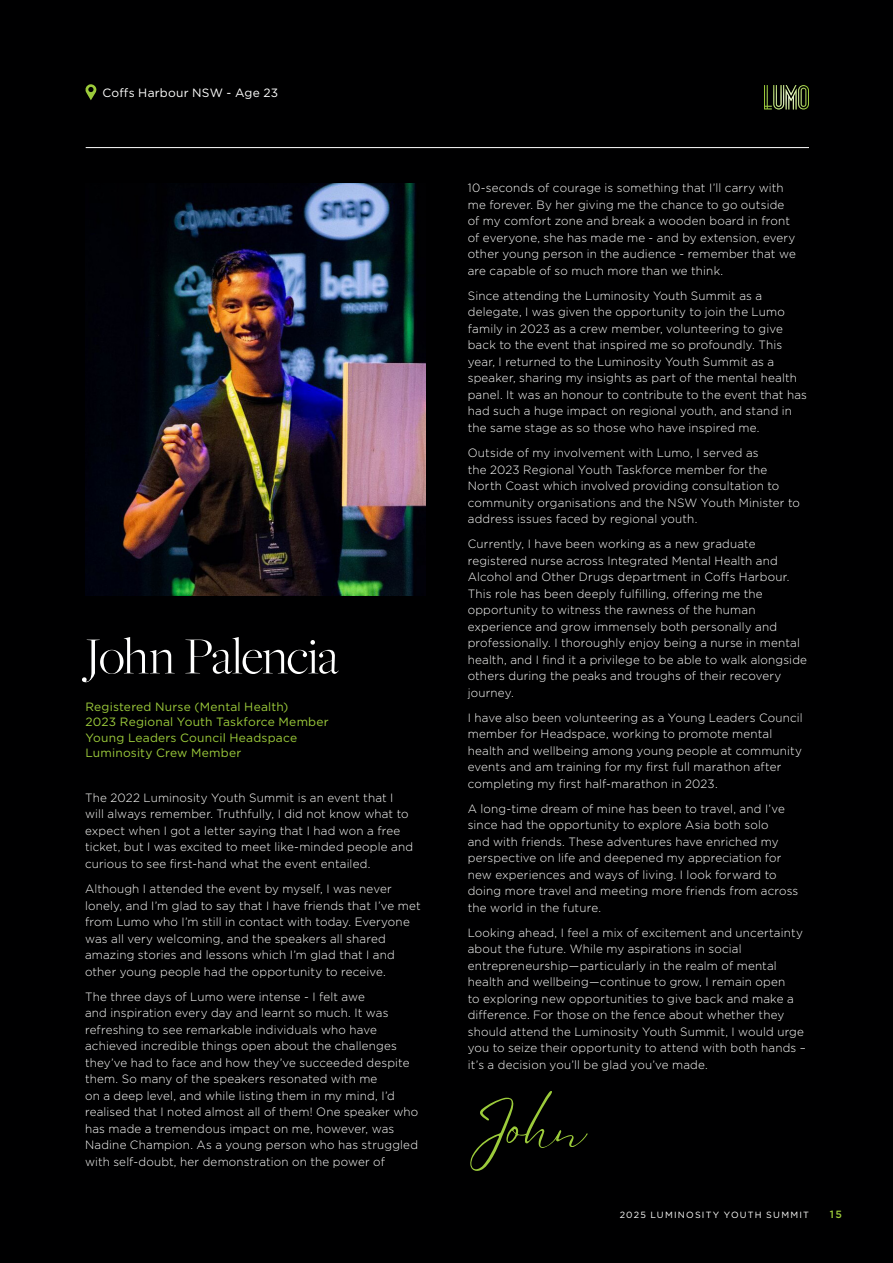
<style>
.page{position:relative;width:893px;height:1263px;background:#000001}
.page>*{position:absolute;margin:0;border:0;box-sizing:border-box;transform-origin:0 0}
.t1{font:300 54px "Freight Big Pro";letter-spacing:-.02em;color:#fff}
.t2{font:54px "Eyesome Script";color:#9ccb3b}
.t3{font:300 12px/16.5px "Gotham";letter-spacing:.015em;color:#fff}
.t4{font:12px "Gotham";letter-spacing:.015em;color:#9ccb3b}
.t5{font:12px "Gotham";letter-spacing:.02em;color:#fff}
.t6{font:500 10.5px "Gotham";color:#9ccb3b}
.t7{font:9px "Gotham";letter-spacing:.135em;color:#fff}
</style>
<div class="page">
<img style="left:85px;top:183px;width:341px;height:412px">
<svg style="left:85px;top:84px;width:12px;height:16px"></svg>
<hr style="left:86px;top:147px;width:723px;height:1px;background:#fff">
<svg style="left:764px;top:85px;width:45px;height:24px"></svg>
<p class="t5" style="left:102px;top:85px;width:177px">Coffs Harbour NSW - Age 23</p>
<p class="t1" style="left:85px;top:621px;width:254px">John Palencia</p>
<p class="t4" style="left:85px;top:699px;width:205px">Registered Nurse (Mental Health)</p>
<p class="t4" style="left:85px;top:714px;width:245px">2023 Regional Youth Taskforce Member</p>
<p class="t4" style="left:85px;top:730px;width:213px">Young Leaders Council Headspace</p>
<p class="t4" style="left:85px;top:745px;width:157px">Luminosity Crew Member</p>
<p class="t3" style="left:85px;top:789px;width:329px">The 2022 Luminosity Youth Summit is an event that I will always remember. Truthfully, I did not know what to expect when I got a letter saying that I had won a free ticket, but I was excited to meet like-minded people and curious to see first-hand what the event entailed.</p>
<p class="t3" style="left:85px;top:880px;width:337px">Although I attended the event by myself, I was never lonely, and I’m glad to say that I have friends that I’ve met from Lumo who I’m still in contact with today. Everyone was all very welcoming, and the speakers all shared amazing stories and lessons which I’m glad that I and other young people had the opportunity to receive.</p>
<p class="t3" style="left:85px;top:988px;width:335px">The three days of Lumo were intense - I felt awe<br>and inspiration every day and learnt so much. It was refreshing to see remarkable individuals who have achieved incredible things open about the challenges they’ve had to face and how they’ve succeeded despite them. So many of the speakers resonated with me<br>on a deep level, and while listing them in my mind, I’d realised that I noted almost all of them! One speaker who has made a tremendous impact on me, however, was Nadine Champion. As a young person who has struggled with self-doubt, her demonstration on the power of</p>
<p class="t3" style="left:468px;top:180px;width:330px">10-seconds of courage is something that I’ll carry with me forever. By her giving me the chance to go outside of my comfort zone and break a wooden board in front of everyone, she has made me - and by extension, every other young person in the audience - remember that we are capable of so much more than we think.</p>
<p class="t3" style="left:468px;top:287px;width:341px">Since attending the Luminosity Youth Summit as a delegate, I was given the opportunity to join the Lumo family in 2023 as a crew member, volunteering to give back to the event that inspired me so profoundly. This year, I returned to the Luminosity Youth Summit as a speaker, sharing my insights as part of the mental health panel. It was an honour to contribute to the event that has had such a huge impact on regional youth, and stand in the same stage as so those who have inspired me.</p>
<p class="t3" style="left:468px;top:444px;width:334px">Outside of my involvement with Lumo, I served as<br>the 2023 Regional Youth Taskforce member for the North Coast which involved providing consultation to community organisations and the NSW Youth Minister to address issues faced by regional youth.</p>
<p class="t3" style="left:468px;top:535px;width:341px">Currently, I have been working as a new graduate registered nurse across Integrated Mental Health and Alcohol and Other Drugs department in Coffs Harbour.<br>This role has been deeply fulfilling, offering me the opportunity to witness the rawness of the human experience and grow immensely both personally and professionally. I thoroughly enjoy being a nurse in mental health, and I find it a privilege to be able to walk alongside others during the peaks and troughs of their recovery journey.</p>
<p class="t3" style="left:468px;top:709px;width:337px">I have also been volunteering as a Young Leaders Council member for Headspace, working to promote mental health and wellbeing among young people at community events and am training for my first full marathon after completing my first half-marathon in 2023.</p>
<p class="t3" style="left:468px;top:800px;width:332px">A long-time dream of mine has been to travel, and I’ve since had the opportunity to explore Asia both solo<br>and with friends. These adventures have enriched my perspective on life and deepened my appreciation for new experiences and ways of living. I look forward to doing more travel and meeting more friends from across the world in the future.</p>
<p class="t3" style="left:468px;top:924px;width:340px">Looking ahead, I feel a mix of excitement and uncertainty about the future. While my aspirations in social entrepreneurship—particularly in the realm of mental health and wellbeing—continue to grow, I remain open<br>to exploring new opportunities to give back and make a difference. For those on the fence about whether they should attend the Luminosity Youth Summit, I would urge you to seize their opportunity to attend with both hands – it’s a decision you’ll be glad you’ve made.</p>
<p class="t2" style="left:468px;top:1092px;width:120px">John</p>
<p class="t7" style="left:620px;top:1209px;width:191px">2025 LUMINOSITY YOUTH SUMMIT</p>
<p class="t6" style="left:830px;top:1207px;width:14px">15</p>
</div>
